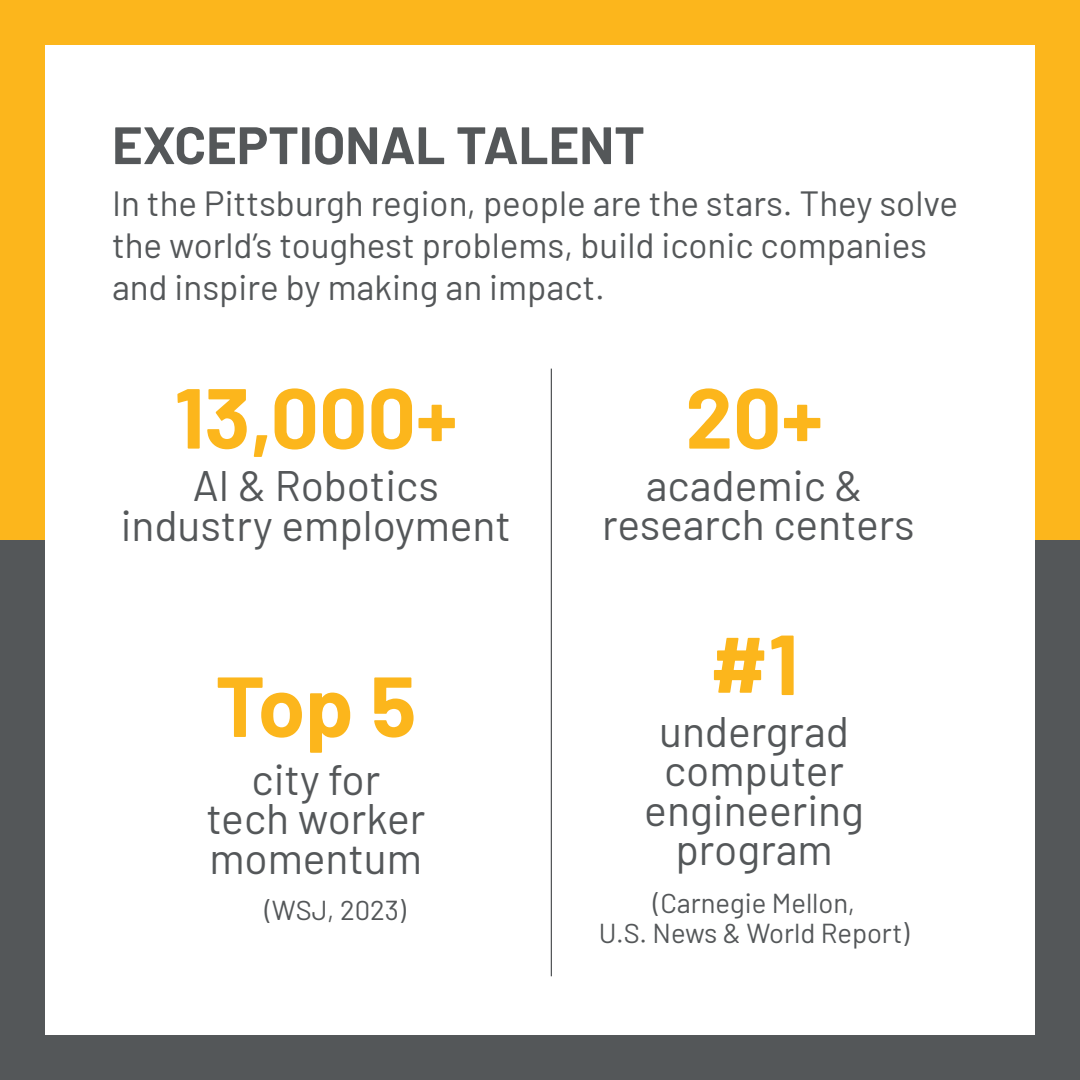
<style>
.page{position:relative;width:1080px;height:1080px;background:#fff}
.page>*{position:absolute;margin:0;border:0;box-sizing:border-box;transform-origin:0 0}
.t1{font:700 85px "Barlow";color:#fcb61c}
.t2{font:700 52.5px "Barlow";color:#545759}
.t3{font:42.75px/39.5px "Barlow";color:#545759;text-align:center}
.t4{font:35px/42px "Barlow";color:#545759}
.t5{font:27.5px/30.5px "Barlow";color:#545759;text-align:center}
</style>
<div class="page">
<div style="left:0;top:0;width:1080px;height:45px;background:#fcb61c"></div>
<div style="left:1035px;top:0;width:45px;height:540px;background:#fcb61c"></div>
<div style="left:0;top:0;width:45px;height:540px;background:#fcb61c"></div>
<div style="left:0;top:540px;width:45px;height:540px;background:#545759"></div>
<div style="left:1035px;top:540px;width:45px;height:540px;background:#545759"></div>
<div style="left:0;top:1035px;width:1080px;height:45px;background:#545759"></div>
<hr style="left:551px;top:369px;width:1px;height:607px;background:#545759">
<p class="t2" style="left:112px;top:106px;width:534px">EXCEPTIONAL TALENT</p>
<p class="t4" style="left:112px;top:180px;width:848px">In the Pittsburgh region, people are the stars. They solve the world’s toughest problems, build iconic companies and inspire by making an impact.</p>
<p class="t1" style="left:174px;top:355px;width:284px">13,000+</p>
<p class="t3" style="left:121px;top:463px;width:392px">AI &amp; Robotics industry employment</p>
<p class="t1" style="left:215px;top:643px;width:203px">Top 5</p>
<p class="t3" style="left:252px;top:756px;width:130px">city for</p>
<p class="t3" style="left:206px;top:796px;width:220px">tech worker</p>
<p class="t3" style="left:210px;top:835px;width:214px">momentum</p>
<p class="t5" style="left:265px;top:893px;width:143px">(WSJ, 2023)</p>
<p class="t1" style="left:685px;top:355px;width:139px">20+</p>
<p class="t3" style="left:602px;top:462px;width:314px">academic &amp; research centers</p>
<p class="t1" style="left:710px;top:602px;width:90px">#1</p>
<p class="t3" style="left:659px;top:708px;width:191px">undergrad</p>
<p class="t3" style="left:664px;top:748px;width:182px">computer</p>
<p class="t3" style="left:644px;top:787px;width:221px">engineering</p>
<p class="t3" style="left:675px;top:827px;width:159px">program</p>
<p class="t5" style="left:599px;top:886px;width:312px">(Carnegie Mellon,<br>U.S. News &amp; World Report)</p>
</div>
